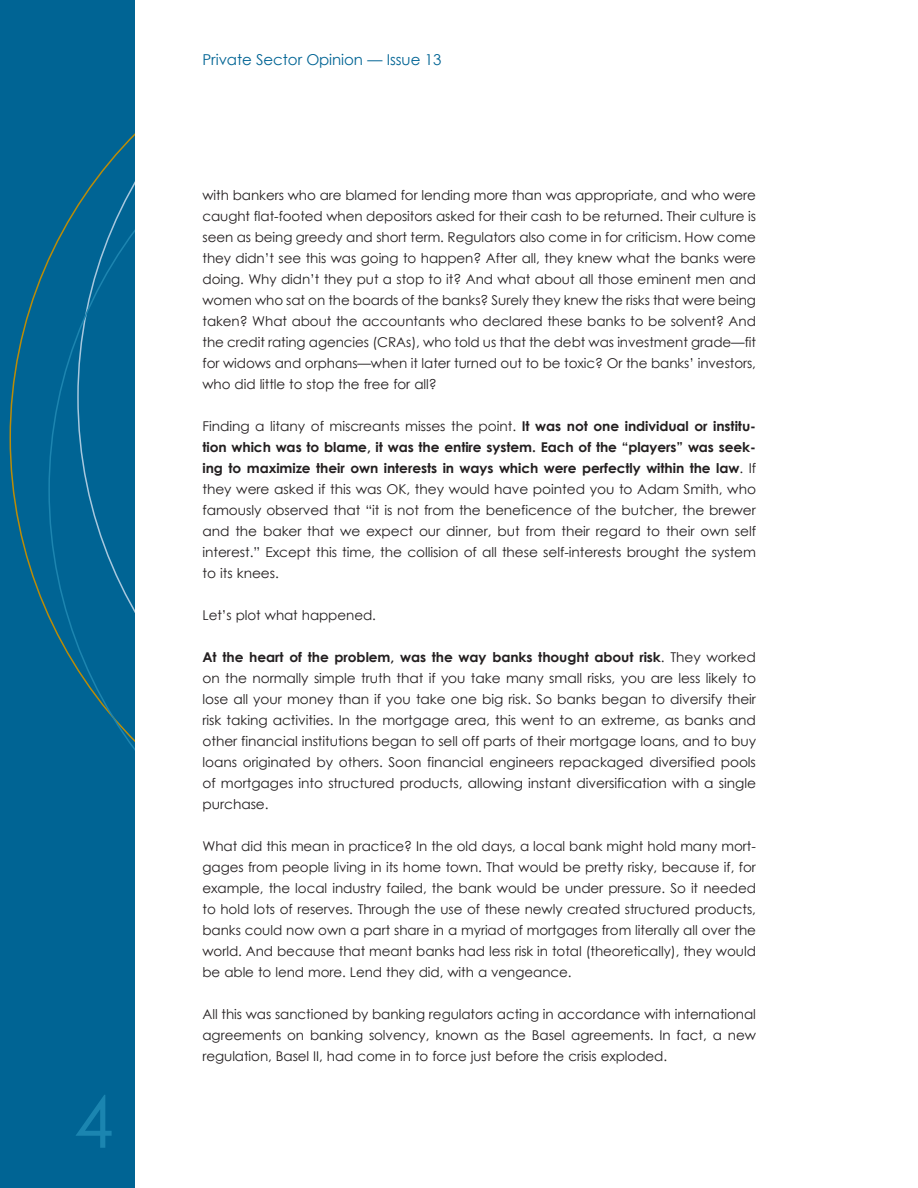
<style>
.page{position:relative;width:918px;height:1188px;background:#fff}
.page>*{position:absolute;margin:0;border:0;box-sizing:border-box;transform-origin:0 0}
.t1{font:72px "Century Gothic";color:#1b85b0}
.t2{font:15px "Century Gothic";letter-spacing:-.005em;color:#006494}
.t3{font:13.5px/21px "Century Gothic";letter-spacing:-.005em;color:#231f20;text-align:justify}
.s1{font-weight:700}
</style>
<div class="page">
<div style="left:0;top:0;width:135px;height:1188px;background:#006494"></div>
<svg style="left:10px;top:259px;width:38px;height:357px"></svg>
<svg style="left:48px;top:133px;width:87px;height:617px"></svg>
<h1 class="t1" style="left:74px;top:1078px;width:41px">4</h1>
<p class="t2" style="left:202px;top:51px;width:240px">Private Sector Opinion — Issue 13</p>
<p class="t3" style="left:202px;top:185px;width:555px">with bankers who are blamed for lending more than was appropriate, and who were caught flat-footed when depositors asked for their cash to be returned. Their culture is seen as being greedy and short term. Regulators also come in for criticism. How come they didn’t see this was going to happen? After all, they knew what the banks were doing. Why didn’t they put a stop to it? And what about all those eminent men and women who sat on the boards of the banks? Surely they knew the risks that were being taken? What about the accountants who declared these banks to be solvent? And the credit rating agencies (CRAs), who told us that the debt was investment grade—fit for widows and orphans—when it later turned out to be toxic? Or the banks’ investors, who did little to stop the free for all?</p>
<p class="t3" style="left:202px;top:416px;width:555px">Finding a litany of miscreants misses the point. <span class="s1">It was not one individual or institu&shy;tion which was to blame, it was the entire system. Each of the “players” was seek&shy;ing to maximize their own interests in ways which were perfectly within the law</span>. If they were asked if this was OK, they would have pointed you to Adam Smith, who famously observed that “it is not from the beneficence of the butcher, the brewer and the baker that we expect our dinner, but from their regard to their own self interest.” Except this time, the collision of all these self-interests brought the system to its knees.</p>
<p class="t3" style="left:202px;top:605px;width:175px">Let’s plot what happened.</p>
<p class="t3" style="left:202px;top:647px;width:555px"><span class="s1">At the heart of the problem, was the way banks thought about risk</span>. They worked on the normally simple truth that if you take many small risks, you are less likely to lose all your money than if you take one big risk. So banks began to diversify their risk taking activities. In the mortgage area, this went to an extreme, as banks and other financial institutions began to sell off parts of their mortgage loans, and to buy loans originated by others. Soon financial engineers repackaged diversified pools of mortgages into structured products, allowing instant diversification with a single purchase.</p>
<p class="t3" style="left:202px;top:836px;width:555px">What did this mean in practice? In the old days, a local bank might hold many mort&shy;gages from people living in its home town. That would be pretty risky, because if, for example, the local industry failed, the bank would be under pressure. So it needed to hold lots of reserves. Through the use of these newly created structured products, banks could now own a part share in a myriad of mortgages from literally all over the world. And because that meant banks had less risk in total (theoretically), they would be able to lend more. Lend they did, with a vengeance.</p>
<p class="t3" style="left:202px;top:1004px;width:555px">All this was sanctioned by banking regulators acting in accordance with international agreements on banking solvency, known as the Basel agreements. In fact, a new regulation, Basel II, had come in to force just before the crisis exploded.</p>
</div>
